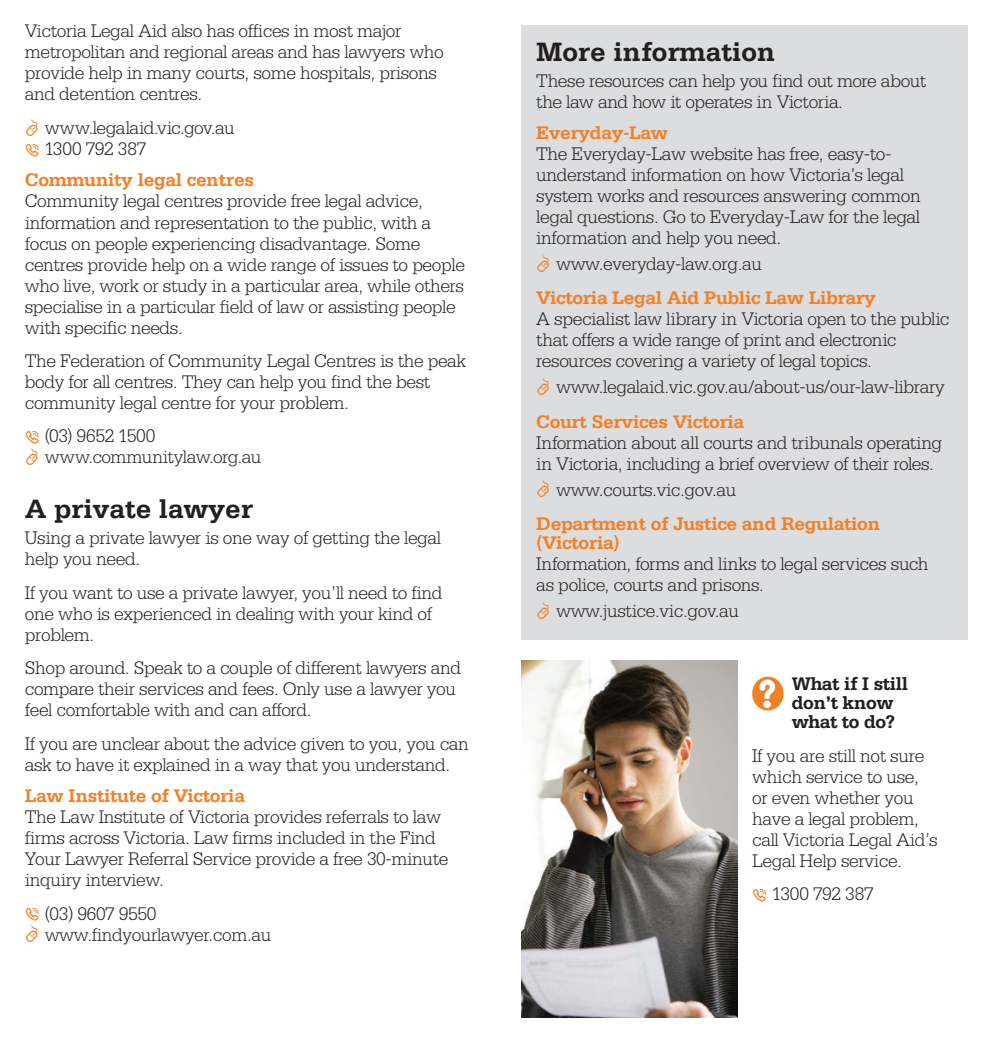
<style>
.page{position:relative;width:993px;height:1042px;background:#fff}
.page>*{position:absolute;margin:0;border:0;box-sizing:border-box;transform-origin:0 0}
.t1{font:700 28px "Serifa";letter-spacing:-.005em;color:#231f20}
.t2{font:300 19.25px/21px "Serifa";letter-spacing:-.02em;color:#231f20}
.t3{font:700 19.25px/34.1px "Serifa";letter-spacing:-.02em;color:#f48026}
.t4{font:700 19.25px/19.2px "Serifa";letter-spacing:-.025em;color:#231f20}
.s1{font-weight:300;color:#231f20}
.s2{font-weight:700;color:#f48026}
</style>
<div class="page">
<img style="left:521px;top:660px;width:216px;height:357px">
<div style="left:521px;top:25px;width:446px;height:614px;background:#dcdddf"></div>
<div style="left:752px;top:676px;width:31px;height:34px;background:#f48026;border-radius:50%"></div>
<svg style="left:757px;top:678px;width:19px;height:31px"></svg>
<p class="t2" style="left:25px;top:21px;width:420px">Victoria Legal Aid also has offices in most major metropolitan and regional areas and has lawyers who provide help in many courts, some hospitals, prisons and detention centres.</p>
<p class="t2" style="left:25px;top:117px;width:211px"><sub>0</sub> www.legalaid.vic.gov.au <sub>[</sub> 1300 792 387</p>
<p class="t3" style="left:25px;top:163px;width:231px">Community legal centres</p>
<p class="t2" style="left:25px;top:191px;width:441px">Community legal centres provide free legal advice, information and representation to the public, with a focus on people experiencing disadvantage. Some centres provide help on a wide range of issues to people who live, work or study in a particular area, while others specialise in a particular field of law or assisting people with specific needs.</p>
<p class="t2" style="left:25px;top:350px;width:442px">The Federation of Community Legal Centres is the peak body for all centres. They can help you find the best community legal centre for your problem.</p>
<p class="t2" style="left:25px;top:426px;width:238px"><sub>[</sub> (03) 9652 1500<br><sub>0</sub> www.communitylaw.org.au</p>
<h1 class="t1" style="left:25px;top:493px;width:230px">A private lawyer</h1>
<p class="t2" style="left:25px;top:528px;width:417px">Using a private lawyer is one way of getting the legal help you need.</p>
<p class="t2" style="left:25px;top:582px;width:419px">If you want to use a private lawyer, you’ll need to find one who is experienced in dealing with your kind of problem.</p>
<p class="t2" style="left:25px;top:657px;width:437px">Shop around. Speak to a couple of different lawyers and compare their services and fees. Only use a lawyer you feel comfortable with and can afford.</p>
<p class="t2" style="left:25px;top:733px;width:445px">If you are unclear about the advice given to you, you can ask to have it explained in a way that you understand.</p>
<p class="t3" style="left:25px;top:779px;width:222px">Law Institute of Victoria</p>
<p class="t2" style="left:25px;top:806px;width:425px">The Law Institute of Victoria provides referrals to law firms across Victoria. Law firms included in the Find Your Lawyer Referral Service provide a free 30-minute inquiry interview.</p>
<p class="t2" style="left:25px;top:903px;width:248px"><sub>[</sub> (03) 9607 9550<br><sub>0</sub> www.findyourlawyer.com.au</p>
<h1 class="t1" style="left:536px;top:35px;width:241px">More information</h1>
<p class="t2" style="left:536px;top:70px;width:391px">These resources can help you find out more about the law and how it operates in Victoria.</p>
<p class="t3" style="left:536px;top:116px;width:133px">Everyday-Law</p>
<p class="t2" style="left:536px;top:144px;width:386px">The Everyday-Law website has free, easy-to&shy;understand information on how Victoria’s legal system works and resources answering common legal questions. Go to Everyday-Law for the legal information and help you need.</p>
<p class="t3" style="left:536px;top:247px;width:341px"><sub>0</sub> <span class="s1">www.everyday-law.org.au<br></span>Victoria Legal Aid Public Law Library</p>
<p class="t2" style="left:536px;top:309px;width:414px">A specialist law library in Victoria open to the public that offers a wide range of print and electronic resources covering a variety of legal topics.</p>
<p class="t2" style="left:536px;top:370px;width:410px;line-height:34.1px"><sub>0</sub> www.legalaid.vic.gov.au/about-us/our-law-library<br><span class="s2">Court Services Victoria</span></p>
<p class="t2" style="left:536px;top:432px;width:407px">Information about all courts and tribunals operating in Victoria, including a brief overview of their roles.</p>
<p class="t3" style="left:536px;top:472px;width:345px"><sub>0</sub> <span class="s1">www.courts.vic.gov.au<br></span>Department of Justice and Regulation</p>
<p class="t3" style="left:536px;top:525px;width:85px">(Victoria)</p>
<p class="t2" style="left:536px;top:553px;width:394px">Information, forms and links to legal services such as police, courts and prisons.</p>
<p class="t2" style="left:536px;top:600px;width:204px"><sub>0</sub> www.justice.vic.gov.au</p>
<p class="t4" style="left:791px;top:674px;width:118px">What if I still don’t know what to do?</p>
<p class="t2" style="left:752px;top:745px;width:187px">If you are still not sure which service to use, or even whether you have a legal problem, call Victoria Legal Aid’s<br>Legal Help service.</p>
<p class="t2" style="left:752px;top:883px;width:123px"><sub>[</sub> 1300 792 387</p>
</div>
